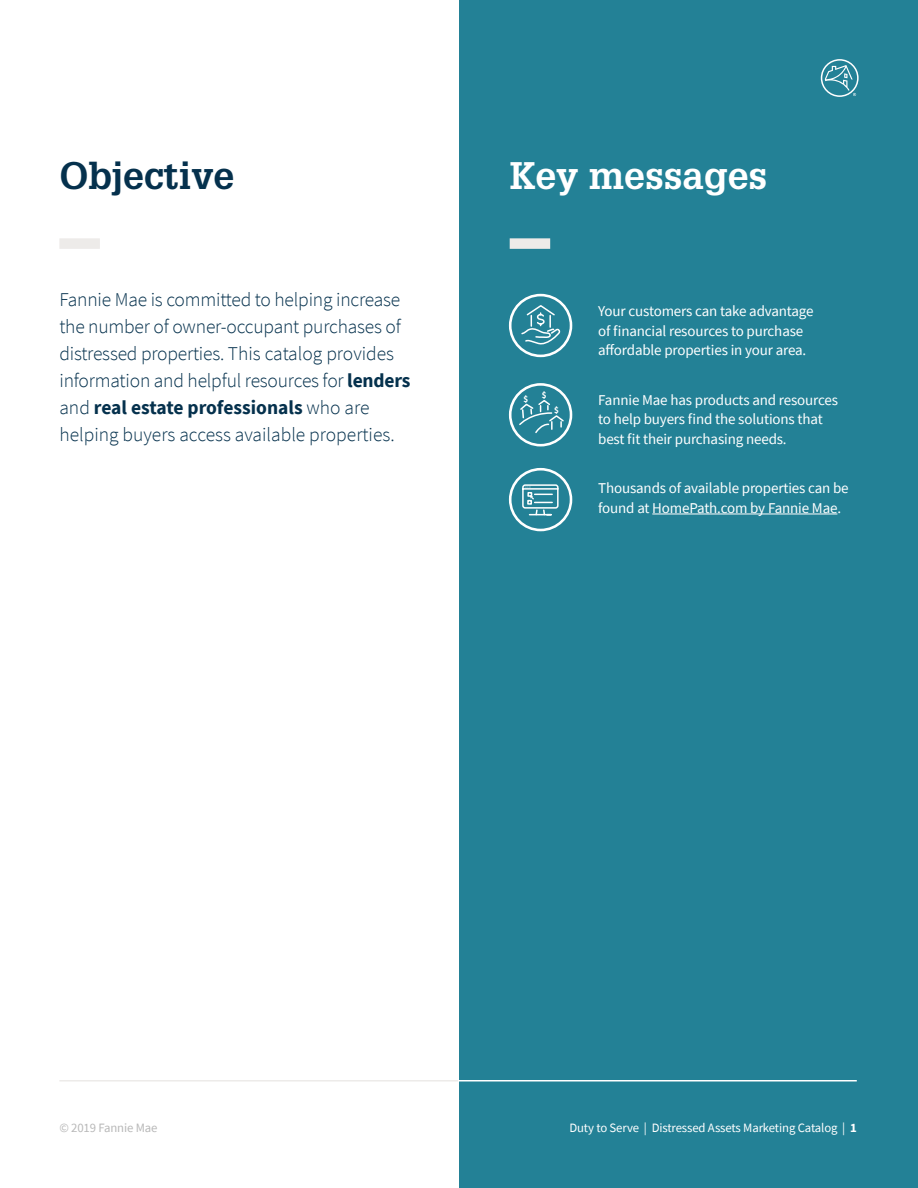
<style>
.page{position:relative;width:918px;height:1188px;background:#fff}
.page>*{position:absolute;margin:0;border:0;box-sizing:border-box;transform-origin:0 0}
.t1{font:700 37.5px "Glypha LT Std";color:#fff}
.t2{font:700 37.5px "Glypha LT Std";color:#05314d}
.t3{font:300 19.5px/27px "Source Sans Pro";letter-spacing:-.01em;color:#05314d}
.t4{font:15px/19.5px "Source Sans Pro";letter-spacing:-.01em;color:#fff}
.t5{font:12.75px "Source Sans Pro";letter-spacing:-.01em;color:#fff}
.t6{font:12.75px "Source Sans Pro";letter-spacing:-.01em;color:#b8b8b8}
.t7{font:700 9.15px "Source Sans Pro";color:#fff}
.s1{font-weight:700}
</style>
<div class="page">
<div style="left:459px;top:0;width:459px;height:1188px;background:#238196"></div>
<svg style="left:821px;top:59px;width:38px;height:38px"></svg>
<hr style="left:59px;top:1080px;width:399px;height:2px;background:#edebe9">
<div style="left:59px;top:238px;width:41px;height:11px;background:#edebe9"></div>
<hr style="left:652px;top:514px;width:185px;height:1px;background:#fff">
<div style="left:510px;top:238px;width:40px;height:11px;background:#edebe9"></div>
<svg style="left:508px;top:293px;width:65px;height:65px"></svg>
<svg style="left:508px;top:467px;width:65px;height:65px"></svg>
<svg style="left:508px;top:383px;width:65px;height:64px"></svg>
<hr style="left:459px;top:1080px;width:398px;height:2px;background:#fff">
<h1 class="t2" style="left:59px;top:152px;width:177px">Objective</h1>
<p class="t3" style="left:59px;top:286px;width:353px">Fannie Mae is committed to helping increase the number of owner-occupant purchases of distressed properties. This catalog provides information and helpful resources for <span class="s1">lenders </span>and <span class="s1">real estate professionals</span> who are helping buyers access available properties.</p>
<h1 class="t1" style="left:510px;top:152px;width:259px">Key messages</h1>
<p class="t7" style="left:524px;top:393px;width:6px">$</p>
<p class="t7" style="left:542px;top:389px;width:6px">$</p>
<p class="t7" style="left:554px;top:404px;width:6px">$</p>
<p class="t4" style="left:598px;top:302px;width:217px">Your customers can take advantage of financial resources to purchase affordable properties in your area.</p>
<p class="t4" style="left:598px;top:390px;width:241px">Fannie Mae has products and resources to help buyers find the solutions that best fit their purchasing needs.</p>
<p class="t4" style="left:598px;top:479px;width:252px">Thousands of available properties can be found at HomePath.com by Fannie Mae.</p>
<p class="t6" style="left:59px;top:1119px;width:100px">© 2019 Fannie Mae</p>
<p class="t5" style="left:569px;top:1119px;width:289px">Duty to Serve | Distressed Assets Marketing Catalog | <span class="s1">1</span></p>
</div>
